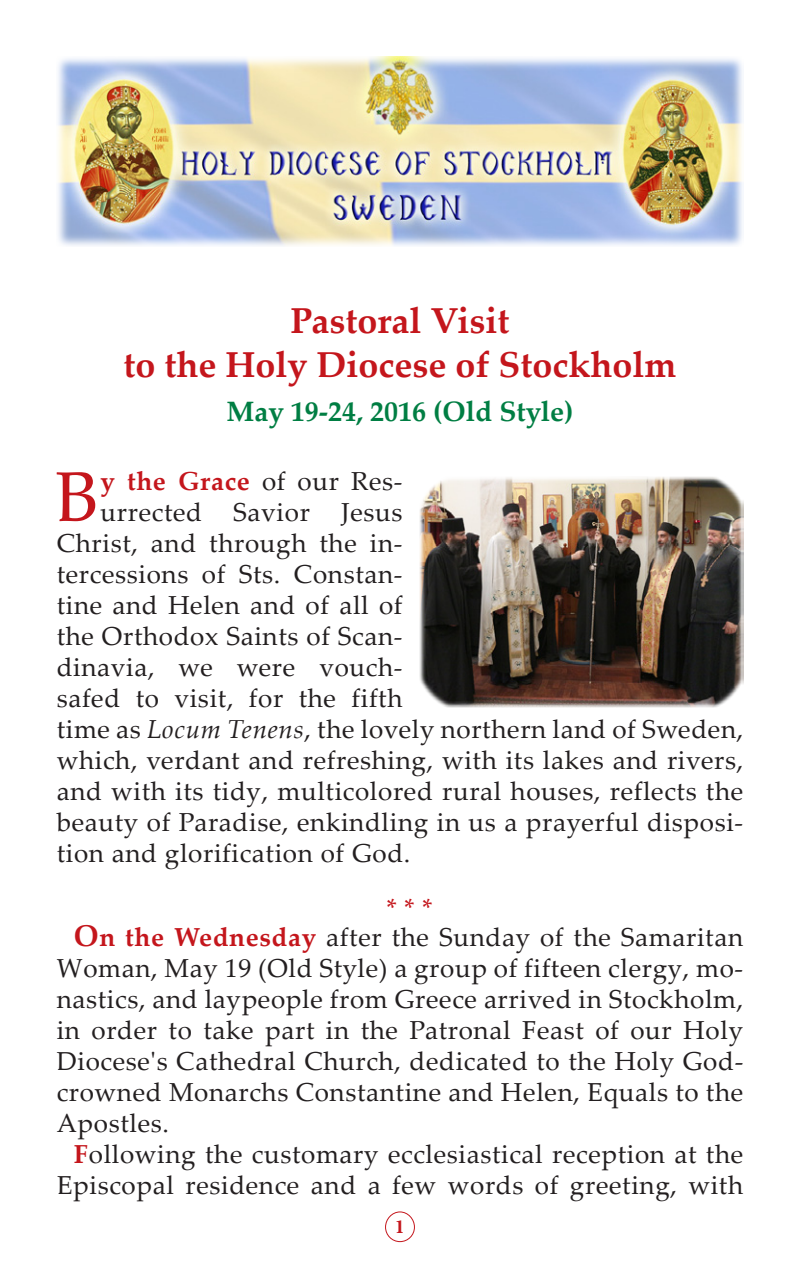
<style>
.page{position:relative;width:800px;height:1270px;background:#fff}
.page>*{position:absolute;margin:0;border:0;box-sizing:border-box;transform-origin:0 0}
.t1{font:70.6px "Palatino Linotype";color:#c4161c}
.t2{font:700 36px "Palatino Linotype";color:#c4161c}
.t3{font:700 28px "Palatino Linotype";color:#007e43}
.t4{font:26px/31px "Palatino Linotype";letter-spacing:.025em;color:#231f20;text-align:justify}
.t5{font:700 26px "Palatino Linotype";letter-spacing:.025em;color:#c4161c}
.Asteriskoi{font:26px "Palatino Linotype";color:#c4161c}
.t6{font:700 20px "Minion Pro";color:#c4161c}
.s1{font-weight:400;color:#231f20}
.s2{font-style:italic}
.s3{font-weight:700;font-size:30px;color:#c4161c}
.s4{font-weight:700;color:#c4161c}
</style>
<div class="page">
<div style="left:385px;top:1212px;width:30px;height:30px;border:1px solid #c4161c;border-radius:50%"></div>
<img style="left:58px;top:57px;width:684px;height:189px">
<img style="left:420px;top:476px;width:323px;height:232px">
<p class="t2" style="left:291px;top:295px;width:220px">Pastoral Visit</p>
<p class="t2" style="left:124px;top:339px;width:554px">to the Holy Diocese of Stockholm</p>
<p class="t3" style="left:226px;top:391px;width:349px">May 19-24, 2016 (Old Style)</p>
<p class="t1" style="left:56px;top:447px;width:45px">B</p>
<p class="t5" style="left:101px;top:463px;width:303px">y the Grace <span class="s1">of our Res-</span></p>
<p class="t4" style="left:101px;top:496px;width:303px">urrected Savior Jesus</p>
<p class="t4" style="left:57px;top:527px;width:347px">Christ, and through the in-</p>
<p class="t4" style="left:57px;top:558px;width:347px">tercessions of Sts. Constan-</p>
<p class="t4" style="left:57px;top:589px;width:347px">tine and Helen and of all of</p>
<p class="t4" style="left:57px;top:620px;width:347px">the Orthodox Saints of Scan-</p>
<p class="t4" style="left:57px;top:651px;width:347px">dinavia, we were vouch-</p>
<p class="t4" style="left:57px;top:682px;width:347px">safed to visit, for the fifth</p>
<p class="t4" style="left:57px;top:713px;width:688px">time as <span class="s2">Locum Tenens</span>, the lovely northern land of Sweden,</p>
<p class="t4" style="left:57px;top:744px;width:688px">which, verdant and refreshing, with its lakes and rivers,</p>
<p class="t4" style="left:57px;top:775px;width:688px">and with its tidy, multicolored rural houses, reflects the</p>
<p class="t4" style="left:57px;top:806px;width:688px">beauty of Paradise, enkindling in us a prayerful disposi-</p>
<p class="t4" style="left:57px;top:837px;width:355px">tion and glorification of God.</p>
<p class="Asteriskoi" style="left:387px;top:890px;width:47px">* * *</p>
<p class="t4" style="left:57px;top:921px;width:688px;text-indent:17px"><span class="s3">O</span><span class="s4">n the Wednesday</span> after the Sunday of the Samaritan Woman, May 19 (Old Style) a group of fifteen clergy, mo&shy;nastics, and laypeople from Greece arrived in Stockholm, in order to take part in the Patronal Feast of our Holy Diocese's Cathedral Church, dedicated to the Holy God&shy;crowned Monarchs Constantine and Helen, Equals to the Apostles.</p>
<p class="t4" style="left:57px;top:1138px;width:688px;text-align:right"><span class="s4">F</span>ollowing the customary ecclesiastical reception at the<br>Episcopal residence and a few words of greeting, with</p>
<p class="t6" style="left:395px;top:1213px;width:11px">1</p>
</div>
